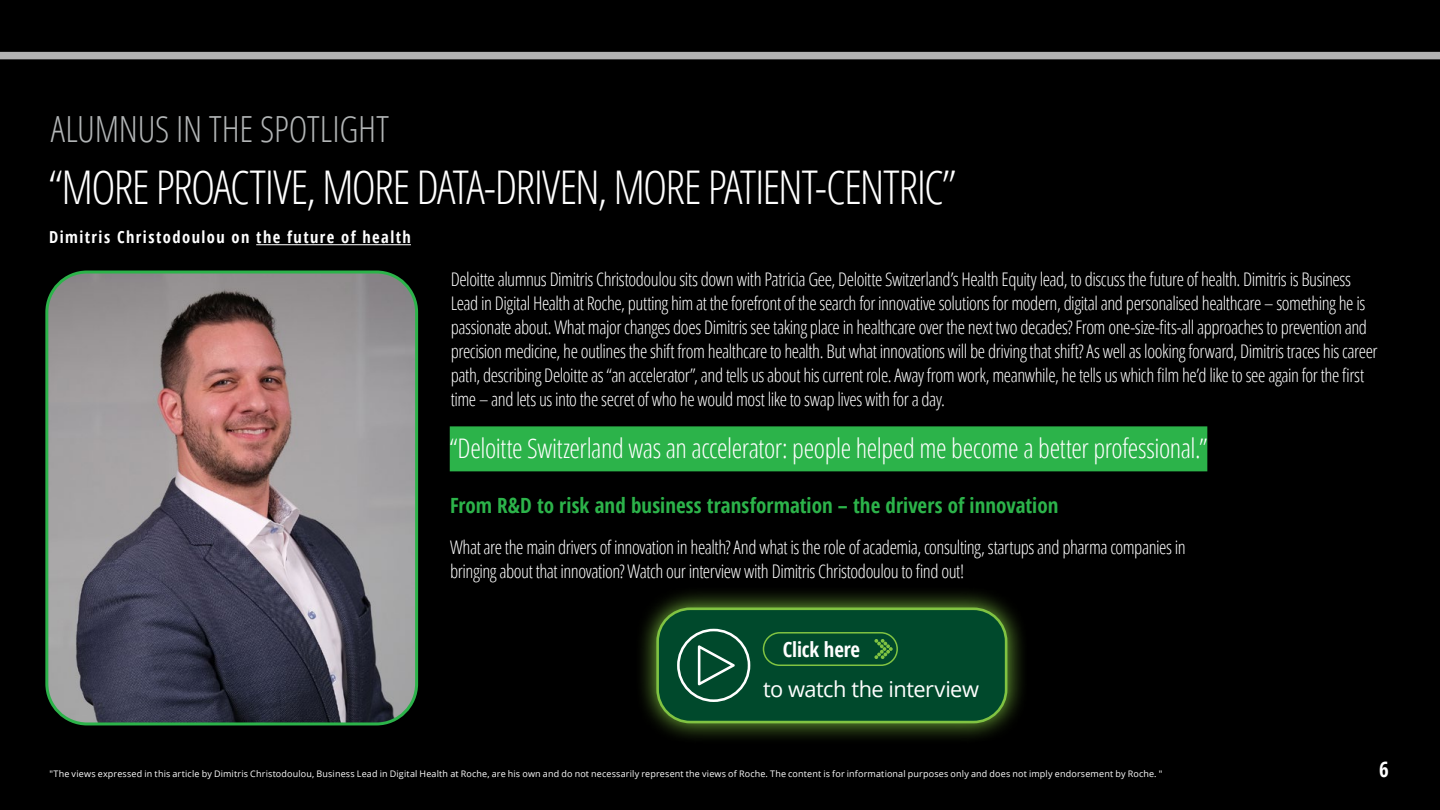
<style>
.page{position:relative;width:1440px;height:810px;background:#000}
.page>*{position:absolute;margin:0;border:0;box-sizing:border-box;transform-origin:0 0}
.t1{font:300 condensed 46.5px "Open Sans";letter-spacing:-.04em;color:#fff}
.t2{font:300 condensed 36px "Open Sans";letter-spacing:-.01em;color:#b2b5b6}
.t3{font:300 condensed 27px "Open Sans";letter-spacing:-.015em;color:#fff}
.t4{font:21.75px "Open Sans";letter-spacing:-.025em;color:#fff}
.t5{font:700 condensed 21px "Open Sans";letter-spacing:.005em;color:#2cb34a}
.t6{font:700 condensed 21px "Open Sans";color:#fff}
.t7{font:700 condensed 20.7px "Open Sans";letter-spacing:-.005em;color:#fff}
.t8{font:300 condensed 18.75px/24px "Open Sans";letter-spacing:-.025em;color:#fff}
.t9{font:700 condensed 16.5px "Open Sans";letter-spacing:.09em;color:#fff}
.t10{font:9px "Open Sans";letter-spacing:.015em;color:#fff}
</style>
<div class="page">
<img style="left:49px;top:272px;width:368px;height:452px">
<div style="left:45px;top:271px;width:373px;height:454px;border:3px solid #2cb34a;border-radius:40px"></div>
<hr style="left:256px;top:244px;width:155px;height:1px;background:#fff">
<div style="left:450px;top:426px;width:757px;height:45px;background:#2cb34a"></div>
<div style="left:0;top:52px;width:1440px;height:7px;background:#b3b3b3"></div>
<svg style="left:641px;top:592px;width:382px;height:147px"></svg>
<div style="left:658px;top:609px;width:348px;height:113px;background:#00492c;border-radius:33px"></div>
<div style="left:656px;top:607px;width:351px;height:116px;border:3px solid #80c342;border-radius:33px"></div>
<div style="left:763px;top:632px;width:135px;height:34px;border:2px solid #80c342;border-radius:16px"></div>
<svg style="left:874px;top:639px;width:19px;height:20px"></svg>
<svg style="left:677px;top:629px;width:73px;height:73px"></svg>
<h2 class="t2" style="left:51px;top:104px;width:340px">ALUMNUS IN THE SPOTLIGHT</h2>
<h1 class="t1" style="left:49px;top:156px;width:908px">“MORE PROACTIVE, MORE DATA-DRIVEN, MORE PATIENT-CENTRIC”</h1>
<p class="t9" style="left:49px;top:226px;width:363px">Dimitris Christodoulou on the future of health</p>
<p class="t8" style="left:451px;top:266px;width:928px">Deloitte alumnus Dimitris Christodoulou sits down with Patricia Gee, Deloitte Switzerland’s Health Equity lead, to discuss the future of health. Dimitris is Business Lead in Digital Health at Roche, putting him at the forefront of the search for innovative solutions for modern, digital and personalised healthcare – something he is passionate about. What major changes does Dimitris see taking place in healthcare over the next two decades? From one-size-fits-all approaches to prevention and precision medicine, he outlines the shift from healthcare to health. But what innovations will be driving that shift? As well as looking forward, Dimitris traces his career path, describing Deloitte as “an accelerator”, and tells us about his current role. Away from work, meanwhile, he tells us which film he’d like to see again for the first time – and lets us into the secret of who he would most like to swap lives with for a day.</p>
<h3 class="t3" style="left:450px;top:430px;width:759px">“Deloitte Switzerland was an accelerator: people helped me become a better professional.”</h3>
<p class="t5" style="left:450px;top:491px;width:610px">From R&amp;D to risk and business transformation – the drivers of innovation</p>
<p class="t8" style="left:450px;top:535px;width:737px">What are the main drivers of innovation in health? And what is the role of academia, consulting, startups and pharma companies in bringing about that innovation? Watch our interview with Dimitris Christodoulou to find out!</p>
<p class="t7" style="left:783px;top:635px;width:79px">Click here</p>
<p class="t4" style="left:763px;top:674px;width:217px">to watch the interview</p>
<p class="t10" style="left:50px;top:768px;width:1114px">"The views expressed in this article by Dimitris Christodoulou, Business Lead in Digital Health at Roche, are his own and do not necessarily represent the views of Roche. The content is for informational purposes only and does not imply endorsement by Roche. "</p>
<p class="t6" style="left:1379px;top:754px;width:11px">6</p>
</div>
